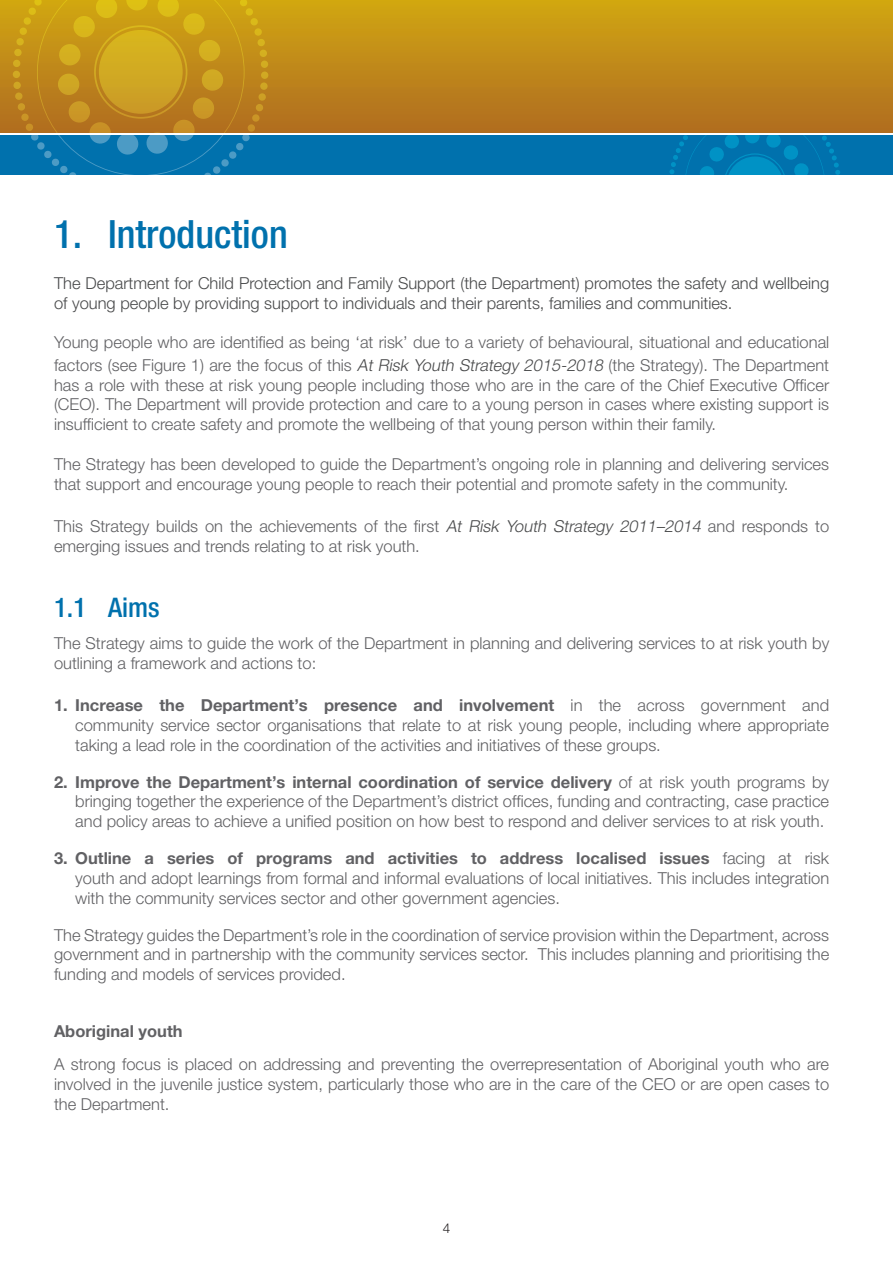
<style>
.page{position:relative;width:893px;height:1263px;background:#fff}
.page>*{position:absolute;margin:0;border:0;box-sizing:border-box;transform-origin:0 0}
.t1{font:500 condensed 39px "Helvetica Neue LT Pro";color:#0071ad}
.t2{font:500 condensed 27px "Helvetica Neue LT Pro";color:#0071ad}
.t3{font:300 16.5px/19.8px "Helvetica Neue LT Pro";color:#616164;text-align:justify}
.t4{font:300 16.5px/19.8px "Helvetica Neue LT Pro";color:#494a4b}
.t5{font:700 16.5px "Helvetica Neue LT Pro";color:#616164}
.t6{font:300 13.5px "Helvetica Neue LT Pro";color:#231f20}
.s1{font-style:italic;color:#494a4b}
.s2{font-weight:700}
</style>
<div class="page">
<div style="left:0;top:0;width:893px;height:133px;background:linear-gradient(to bottom,#d1a712,#af6c21)"></div>
<div style="left:259px;top:49px;width:8px;height:8px;background:#d4af20;border-radius:50%"></div>
<div style="left:261px;top:60px;width:7px;height:8px;background:#d2ac21;border-radius:50%"></div>
<div style="left:261px;top:71px;width:7px;height:8px;background:#d0a923;border-radius:50%"></div>
<svg style="left:260px;top:82px;width:8px;height:8px"></svg>
<div style="left:258px;top:93px;width:8px;height:8px;background:#c59222;border-radius:3px"></div>
<div style="left:15px;top:92px;width:8px;height:8px;background:#c69422;border-radius:3px"></div>
<svg style="left:13px;top:81px;width:8px;height:8px"></svg>
<div style="left:13px;top:71px;width:7px;height:7px;background:#d1a923;border-radius:50%"></div>
<div style="left:13px;top:60px;width:8px;height:7px;background:#d2ac21;border-radius:50%"></div>
<div style="left:14px;top:49px;width:8px;height:7px;background:#d4af20;border-radius:50%"></div>
<svg style="left:16px;top:0;width:249px;height:133px;background:#c6941b"></svg>
<div style="left:0;top:135px;width:893px;height:40px;background:#0071ad"></div>
<svg style="left:669px;top:135px;width:171px;height:40px"></svg>
<h1 class="t1" style="left:54px;top:211px;width:235px">1. Introduction</h1>
<p class="t4" style="left:54px;top:273px;width:777px">The Department for Child Protection and Family Support (the Department) promotes the safety and wellbeing of young people by providing support to individuals and their parents, families and communities.</p>
<p class="t3" style="left:54px;top:331px;width:777px;line-height:22.5px">Young people who are identified as being ‘at risk’ due to a variety of behavioural, situational and educational factors (see Figure 1) are the focus of this <span class="s1">At Risk Youth Strategy 2015-2018</span> (the Strategy). The Department</p>
<p class="t3" style="left:54px;top:375px;width:777px">has a role with these at risk young people including those who are in the care of the Chief Executive Officer (CEO). The Department will provide protection and care to a young person in cases where existing support is insufficient to create safety and promote the wellbeing of that young person within their family.</p>
<p class="t3" style="left:54px;top:454px;width:777px">The Strategy has been developed to guide the Department’s ongoing role in planning and delivering services that support and encourage young people to reach their potential and promote safety in the community.</p>
<p class="t3" style="left:54px;top:516px;width:777px">This Strategy builds on the achievements of the first <span class="s1">At Risk Youth Strategy 2011–2014</span> and responds to emerging issues and trends relating to at risk youth.</p>
<h2 class="t2" style="left:54px;top:591px;width:107px">1.1 Aims</h2>
<p class="t3" style="left:54px;top:633px;width:777px">The Strategy aims to guide the work of the Department in planning and delivering services to at risk youth by outlining a framework and actions to:</p>
<p class="t3" style="left:75px;top:695px;width:755px;text-indent:-21px"><span class="s2">1. Increase the Department’s presence and involvement</span> in the across government and community service sector organisations that relate to at risk young people, including where appropriate taking a lead role in the coordination of the activities and initiatives of these groups.</p>
<p class="t3" style="left:75px;top:771px;width:755px;text-indent:-21px"><span class="s2">2. Improve the Department’s internal coordination of service delivery</span> of at risk youth programs by bringing together the experience of the Department’s district offices, funding and contracting, case practice and policy areas to achieve a unified position on how best to respond and deliver services to at risk youth.</p>
<p class="t3" style="left:75px;top:848px;width:755px;text-indent:-21px"><span class="s2">3. Outline a series of programs and activities to address localised issues</span> facing at risk youth and adopt learnings from formal and informal evaluations of local initiatives. This includes integration with the community services sector and other government agencies.</p>
<p class="t3" style="left:54px;top:924px;width:777px">The Strategy guides the Department’s role in the coordination of service provision within the Department, across government and in partnership with the community services sector. This includes planning and prioritising the funding and models of services provided.</p>
<p class="t5" style="left:54px;top:1021px;width:130px">Aboriginal youth</p>
<p class="t3" style="left:54px;top:1054px;width:777px">A strong focus is placed on addressing and preventing the overrepresentation of Aboriginal youth who are involved in the juvenile justice system, particularly those who are in the care of the CEO or are open cases to the Department.</p>
<p class="t6" style="left:443px;top:1220px;width:9px">4</p>
</div>
